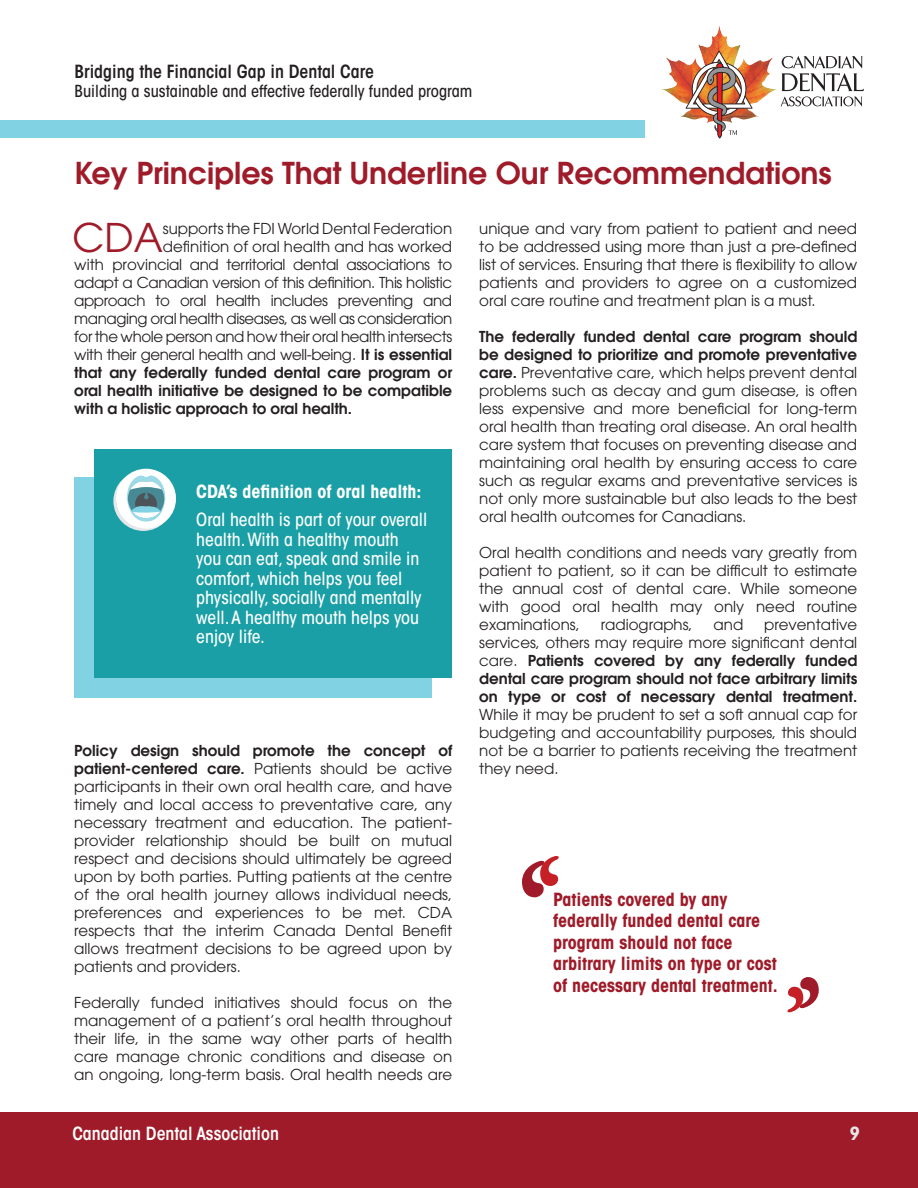
<style>
.page{position:relative;width:918px;height:1188px;background:#fff}
.page>*{position:absolute;margin:0;border:0;box-sizing:border-box;transform-origin:0 0}
.Body_text_DC_CDA{font:39.3px "ITC Avant Garde Std";color:#9f1b29}
.Executive_Summary_He{font:600 30px "ITC Avant Garde Std";color:#9f1b29}
.Box_Text{font:500 condensed 18px/19.5px "ITC Avant Garde Std";color:#fff}
.Pull_quote{font:700 condensed 18px/21.6px "ITC Avant Garde Std";color:#9f1b29}
.t1{font:600 condensed 18px "ITC Avant Garde Std";color:#231f20}
.Box_Text_Title{font:700 condensed 18px "ITC Avant Garde Std";color:#fff}
.t2{font:600 condensed 18px "ITC Avant Garde Std";color:#fff}
.t3{font:700 condensed 18px "ITC Avant Garde Std";color:#e6e7e9}
.t4{font:500 condensed 16.5px "ITC Avant Garde Std";color:#231f20}
.Body_text{font:15px/18px "ITC Avant Garde Std";color:#231f20;text-align:justify}
.Body_text_DC_CDA-2{font:15px "ITC Avant Garde Std";letter-spacing:-.025em;color:#231f20}
.Body_text_DC_CDA-3{font:600 15px "ITC Avant Garde Std";color:#231f20}
.Body_text_DC_CDA-4{font:15px "ITC Avant Garde Std";color:#231f20}
.s1{font-weight:600}
</style>
<div class="page">
<div style="left:0;top:1112px;width:918px;height:76px;background:#9f1b29"></div>
<div style="left:0;top:120px;width:645px;height:18px;background:#81d2e2"></div>
<img style="left:662px;top:36px;width:115px;height:82px">
<svg style="left:780px;top:56px;width:84px;height:50px"></svg>
<img style="left:686px;top:51px;width:67px;height:88px">
<div style="left:74px;top:477px;width:358px;height:221px;background:#81d2e2"></div>
<div style="left:94px;top:449px;width:358px;height:229px;background:#199fa5"></div>
<svg style="left:113px;top:471px;width:60px;height:60px"></svg>
<div style="left:116px;top:469px;width:60px;height:60px;background:#fff;border-radius:50%"></div>
<svg style="left:126px;top:474px;width:40px;height:48px"></svg>
<svg style="left:522px;top:856px;width:37px;height:41px"></svg>
<svg style="left:787px;top:977px;width:32px;height:35px"></svg>
<p class="t1" style="left:75px;top:60px;width:301px">Bridging the Financial Gap in Dental Care</p>
<p class="t4" style="left:75px;top:81px;width:399px">Building a sustainable and effective federally funded program</p>
<p class="Executive_Summary_He" style="left:74px;top:154px;width:759px">Key Principles That Underline Our Recommendations</p>
<p class="Body_text_DC_CDA" style="left:73px;top:213px;width:92px">CDA</p>
<p class="Body_text_DC_CDA-4" style="left:163px;top:219px;width:291px">supports the FDI World Dental Federation</p>
<p class="Body_text" style="left:479px;top:219px;width:380px">unique and vary from patient to patient and need to be addressed using more than just a pre-defined list of services. Ensuring that there is flexibility to allow patients and providers to agree on a customized oral care routine and treatment plan is a must.</p>
<p class="Body_text" style="left:479px;top:327px;width:380px"><span class="s1">The federally funded dental care program should be designed to prioritize and promote preventative care.</span> Preventative care, which helps prevent dental problems such as decay and gum disease, is often less expensive and more beneficial for long-term oral health than treating oral disease. An oral health care system that focuses on preventing disease and maintaining oral health by ensuring access to care such as regular exams and preventative services is not only more sustainable but also leads to the best oral health outcomes for Canadians.</p>
<p class="Body_text" style="left:479px;top:543px;width:380px">Oral health conditions and needs vary greatly from patient to patient, so it can be difficult to estimate the annual cost of dental care. While someone with good oral health may only need routine examinations,</p>
<p class="Body_text_DC_CDA-4" style="left:163px;top:237px;width:291px">definition of oral health and has worked</p>
<p class="Body_text_DC_CDA-2" style="left:74px;top:255px;width:379px">with provincial and territorial dental associations to</p>
<p class="Body_text_DC_CDA-2" style="left:74px;top:273px;width:380px">adapt a Canadian version of this definition. This holistic</p>
<p class="Body_text_DC_CDA-2" style="left:74px;top:291px;width:379px">approach to oral health includes preventing and</p>
<p class="Body_text_DC_CDA-2" style="left:74px;top:309px;width:380px">managing oral health diseases, as well as consideration</p>
<p class="Body_text_DC_CDA-2" style="left:74px;top:327px;width:380px">for the whole person and how their oral health intersects</p>
<p class="Body_text_DC_CDA-2" style="left:74px;top:345px;width:379px">with their general health and well-being. <span class="s1">It is essential</span></p>
<p class="Body_text_DC_CDA-3" style="left:74px;top:363px;width:379px">that any federally funded dental care program or</p>
<p class="Body_text_DC_CDA-3" style="left:74px;top:381px;width:380px">oral health initiative be designed to be compatible</p>
<p class="Body_text_DC_CDA-3" style="left:74px;top:399px;width:279px">with a holistic approach to oral health.</p>
<p class="Box_Text_Title" style="left:196px;top:480px;width:227px">CDA’s definition of oral health:</p>
<p class="Box_Text" style="left:196px;top:510px;width:233px">Oral health is part of your overall health. With a healthy mouth you can eat, speak and smile in comfort, which helps you feel physically, socially and mentally well. A healthy mouth helps you enjoy life.</p>
<p class="Body_text" style="left:479px;top:615px;width:380px;text-indent:285px">preventative services, others may require more significant dental care. <span class="s1">Patients covered by any federally funded dental care program should not face arbitrary limits on type or cost of necessary dental treatment.<br></span>While it may be prudent to set a soft annual cap for budgeting and accountability purposes, this should not be a barrier to patients receiving the treatment they need.</p>
<p class="Body_text" style="left:601px;top:615px;width:93px">radiographs,</p>
<p class="Body_text" style="left:714px;top:615px;width:31px">and</p>
<p class="Body_text" style="left:74px;top:741px;width:380px"><span class="s1">Policy design should promote the concept of patient-centered care.</span> Patients should be active participants in their own oral health care, and have timely and local access to preventative care, any necessary treatment and education. The patient&shy;provider relationship should be built on mutual respect and decisions should ultimately be agreed upon by both parties. Putting patients at the centre of the oral health journey allows individual needs, preferences and experiences to be met. CDA respects that the interim Canada Dental Benefit allows treatment decisions to be agreed upon by patients and providers.</p>
<p class="Body_text" style="left:74px;top:993px;width:380px">Federally funded initiatives should focus on the management of a patient’s oral health throughout their life, in the same way other parts of health care manage chronic conditions and disease on an ongoing, long-term basis. Oral health needs are</p>
<p class="Pull_quote" style="left:553px;top:888px;width:226px">Patients covered by any federally funded dental care program should not face arbitrary limits on type or cost of necessary dental treatment.</p>
<p class="t2" style="left:72px;top:1122px;width:208px">Canadian Dental Association</p>
<p class="t3" style="left:850px;top:1122px;width:12px">9</p>
</div>
